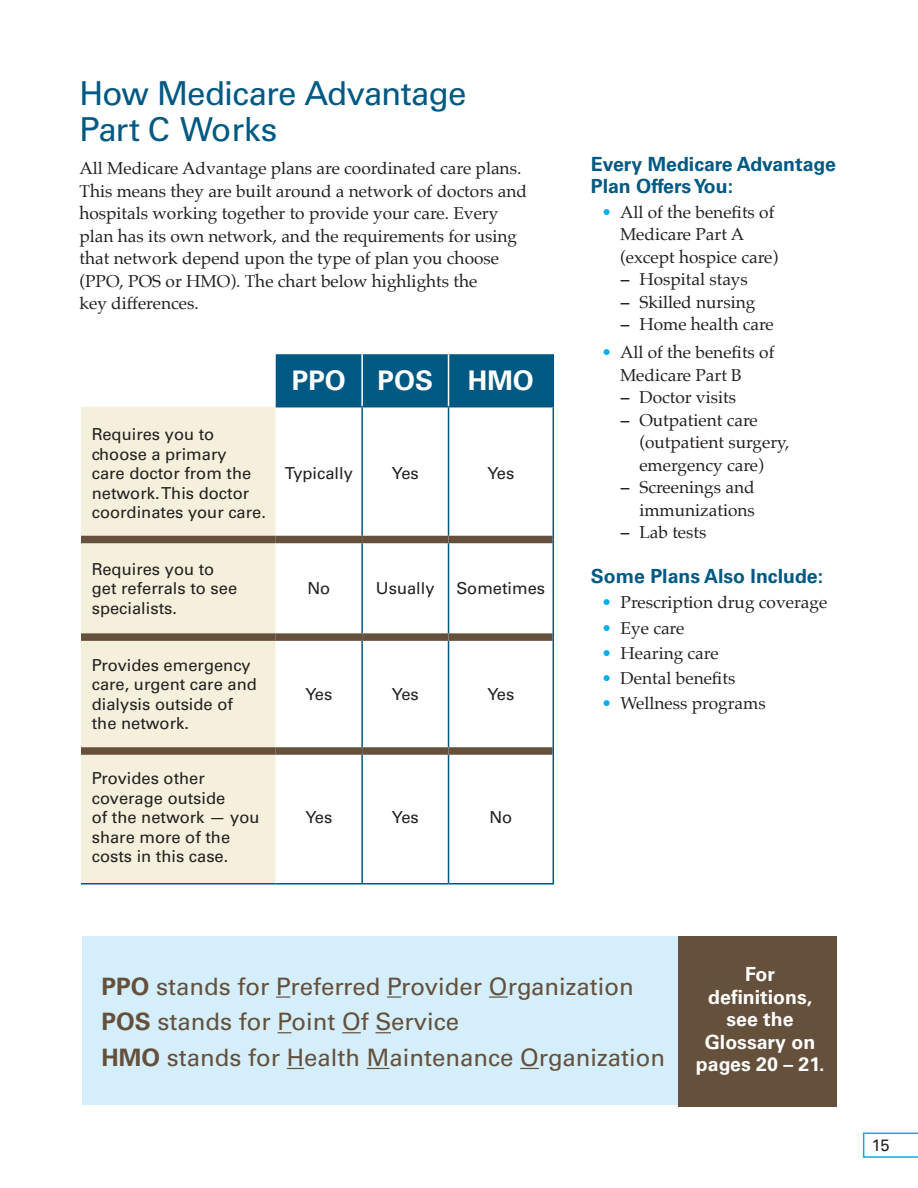
<style>
.page{position:relative;width:918px;height:1188px;background:#fff}
.page>*{position:absolute;margin:0;border:0;box-sizing:border-box;transform-origin:0 0}
.t1{font:33px/36px "Univers LT Std";letter-spacing:-.025em;color:#005983}
.t2{font:700 27px "Univers LT Std";color:#fff}
.t3{font:24px "Univers LT Std";color:#65503c}
.t4{font:700 19.5px/22.5px "Univers LT Std";color:#005983}
.t5{font:700 19.5px/22.5px "Univers LT Std";color:#fff;text-align:center}
.t6{font:17.25px/22.5px "Palatino";color:#231f20}
.t7{font:16.5px/19.5px "Univers LT Std";color:#231f20}
.s1{color:#00aeef}
.s2{font-weight:700}
</style>
<div class="page">
<svg style="left:863px;top:1133px;width:55px;height:25px"></svg>
<div style="left:82px;top:936px;width:755px;height:169px;background:#d4effb"></div>
<div style="left:276px;top:354px;width:277px;height:52px;background:#005983"></div>
<div style="left:81px;top:407px;width:195px;height:476px;background:#f5f0dc"></div>
<svg style="left:276px;top:407px;width:277px;height:476px"></svg>
<hr style="left:361px;top:354px;width:2px;height:52px;background:#fff">
<hr style="left:448px;top:354px;width:1px;height:52px;background:#fff">
<hr style="left:361px;top:407px;width:2px;height:129px;background:#005983">
<hr style="left:448px;top:407px;width:1px;height:129px;background:#005983">
<hr style="left:361px;top:543px;width:2px;height:90px;background:#005983">
<hr style="left:448px;top:543px;width:1px;height:90px;background:#005983">
<hr style="left:361px;top:641px;width:2px;height:106px;background:#005983">
<hr style="left:448px;top:641px;width:1px;height:106px;background:#005983">
<hr style="left:361px;top:755px;width:2px;height:128px;background:#005983">
<hr style="left:448px;top:755px;width:1px;height:128px;background:#005983">
<div style="left:81px;top:536px;width:195px;height:7px;background:#65503c"></div>
<div style="left:276px;top:536px;width:86px;height:7px;background:#65503c"></div>
<div style="left:362px;top:536px;width:87px;height:7px;background:#65503c"></div>
<div style="left:449px;top:536px;width:104px;height:7px;background:#65503c"></div>
<div style="left:81px;top:633px;width:195px;height:8px;background:#65503c"></div>
<div style="left:276px;top:633px;width:86px;height:8px;background:#65503c"></div>
<div style="left:362px;top:633px;width:87px;height:8px;background:#65503c"></div>
<div style="left:449px;top:633px;width:104px;height:8px;background:#65503c"></div>
<div style="left:81px;top:747px;width:195px;height:8px;background:#65503c"></div>
<div style="left:276px;top:747px;width:86px;height:8px;background:#65503c"></div>
<div style="left:362px;top:747px;width:87px;height:8px;background:#65503c"></div>
<div style="left:449px;top:747px;width:104px;height:8px;background:#65503c"></div>
<hr style="left:276px;top:406px;width:86px;height:1px;background:#005983">
<hr style="left:362px;top:406px;width:87px;height:1px;background:#005983">
<hr style="left:449px;top:406px;width:105px;height:1px;background:#005983">
<hr style="left:553px;top:354px;width:1px;height:52px;background:#005983">
<hr style="left:553px;top:407px;width:1px;height:132px;background:#005983">
<hr style="left:553px;top:539px;width:1px;height:98px;background:#005983">
<hr style="left:553px;top:637px;width:1px;height:114px;background:#005983">
<hr style="left:553px;top:751px;width:1px;height:132px;background:#005983">
<hr style="left:81px;top:883px;width:195px;height:2px;background:#005983">
<hr style="left:276px;top:883px;width:86px;height:2px;background:#005983">
<hr style="left:362px;top:883px;width:87px;height:2px;background:#005983">
<hr style="left:449px;top:883px;width:105px;height:2px;background:#005983">
<svg style="left:276px;top:996px;width:14px;height:2px"></svg>
<svg style="left:387px;top:996px;width:14px;height:2px"></svg>
<svg style="left:489px;top:996px;width:19px;height:2px"></svg>
<svg style="left:278px;top:1032px;width:13px;height:1px"></svg>
<svg style="left:342px;top:1032px;width:19px;height:1px"></svg>
<svg style="left:375px;top:1032px;width:16px;height:1px"></svg>
<svg style="left:287px;top:1068px;width:17px;height:1px"></svg>
<svg style="left:367px;top:1068px;width:23px;height:1px"></svg>
<svg style="left:520px;top:1068px;width:19px;height:1px"></svg>
<div style="left:678px;top:936px;width:159px;height:171px;background:#65503c"></div>
<p class="t1" style="left:80px;top:75px;width:388px">How Medicare Advantage<br>Part C Works</p>
<p class="t6" style="left:80px;top:157px;width:449px">All Medicare Advantage plans are coordinated care plans.<br>This means they are built around a network of doctors and hospitals working together to provide your care. Every plan has its own network, and the requirements for using that network depend upon the type of plan you choose (PPO, POS or HMO). The chart below highlights the<br>key differences.</p>
<p class="t4" style="left:591px;top:153px;width:247px">Every Medicare Advantage<br>Plan Offers You:</p>
<p class="t6" style="left:620px;top:201px;width:160px;text-indent:-18px"><span class="s1">•</span> All of the benefits of<br>Medicare Part A (except hospice care)</p>
<p class="t6" style="left:621px;top:268px;width:129px"><span class="s2">–</span> Hospital stays</p>
<p class="t6" style="left:621px;top:291px;width:136px"><span class="s2">–</span> Skilled nursing</p>
<p class="t6" style="left:621px;top:313px;width:155px"><span class="s2">–</span> Home health care</p>
<p class="t6" style="left:620px;top:341px;width:156px;text-indent:-18px"><span class="s1">•</span> All of the benefits of<br>Medicare Part B</p>
<p class="t6" style="left:621px;top:386px;width:117px"><span class="s2">–</span> Doctor visits</p>
<p class="t6" style="left:639px;top:409px;width:151px;text-indent:-19px"><span class="s2">–</span> Outpatient care (outpatient surgery, emergency care)</p>
<p class="t6" style="left:621px;top:476px;width:136px;text-align:right"><span class="s2">–</span> Screenings and immunizations</p>
<p class="t6" style="left:621px;top:521px;width:87px"><span class="s2">–</span> Lab tests</p>
<p class="t4" style="left:591px;top:565px;width:234px">Some Plans Also Include:</p>
<p class="t6" style="left:602px;top:591px;width:227px"><span class="s1">•</span> Prescription drug coverage</p>
<p class="t6" style="left:602px;top:616px;width:84px"><span class="s1">•</span> Eye care</p>
<p class="t6" style="left:602px;top:642px;width:119px"><span class="s1">•</span> Hearing care</p>
<p class="t6" style="left:602px;top:667px;width:135px"><span class="s1">•</span> Dental benefits</p>
<p class="t6" style="left:602px;top:692px;width:166px"><span class="s1">•</span> Wellness programs</p>
<p class="t2" style="left:292px;top:364px;width:55px">PPO</p>
<p class="t2" style="left:378px;top:364px;width:57px">POS</p>
<p class="t2" style="left:468px;top:364px;width:67px">HMO</p>
<p class="t7" style="left:92px;top:425px;width:176px">Requires you to choose a primary<br>care doctor from the network. This doctor coordinates your care.</p>
<p class="t7" style="left:285px;top:464px;width:70px">Typically</p>
<p class="t7" style="left:392px;top:464px;width:28px">Yes</p>
<p class="t7" style="left:487px;top:464px;width:28px">Yes</p>
<p class="t7" style="left:92px;top:559px;width:124px">Requires you to</p>
<p class="t7" style="left:92px;top:579px;width:147px">get referrals to see specialists.</p>
<p class="t7" style="left:307px;top:579px;width:24px">No</p>
<p class="t7" style="left:376px;top:579px;width:60px">Usually</p>
<p class="t7" style="left:457px;top:579px;width:90px">Sometimes</p>
<p class="t7" style="left:92px;top:655px;width:167px">Provides emergency care, urgent care and dialysis outside of the network.</p>
<p class="t7" style="left:305px;top:685px;width:28px">Yes</p>
<p class="t7" style="left:392px;top:685px;width:28px">Yes</p>
<p class="t7" style="left:487px;top:685px;width:28px">Yes</p>
<p class="t7" style="left:92px;top:769px;width:169px">Provides other coverage outside<br>of the network — you share more of the costs in this case.</p>
<p class="t7" style="left:305px;top:808px;width:28px">Yes</p>
<p class="t7" style="left:392px;top:808px;width:28px">Yes</p>
<p class="t7" style="left:489px;top:808px;width:24px">No</p>
<p class="t3" style="left:102px;top:972px;width:534px"><span class="s2">PPO</span> stands for Preferred Provider Organization</p>
<p class="t3" style="left:102px;top:1008px;width:359px"><span class="s2">POS</span> stands for Point Of Service</p>
<p class="t3" style="left:102px;top:1043px;width:565px"><span class="s2">HMO</span> stands for Health Maintenance Organization</p>
<p class="t5" style="left:708px;top:963px;width:106px">For definitions,</p>
<p class="t5" style="left:696px;top:1008px;width:130px">see the<br>Glossary on pages 20 – 21.</p>
<p class="t7" style="left:872px;top:1136px;width:20px">15</p>
</div>
